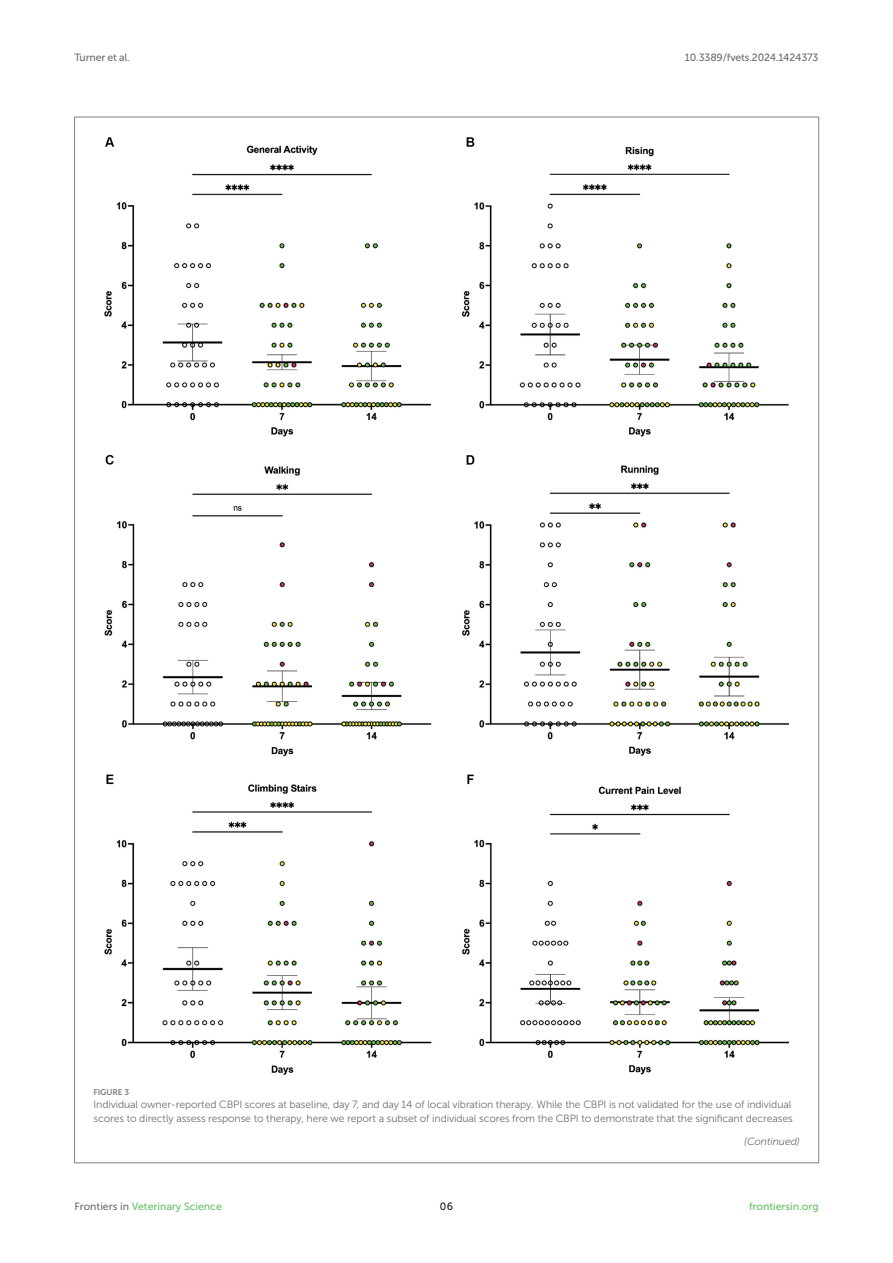
<style>
.page{position:relative;width:893px;height:1263px;background:#fff}
.page>*{position:absolute;margin:0;border:0;box-sizing:border-box;transform-origin:0 0}
.FIG_LEG{font:10.5px/13.5px "Museo Sans 300";letter-spacing:-.01em;color:#706f70}
.t1{font:10.5px "Museo Sans 500";color:#65c161}
.t2{font:10.5px "Museo Sans 500";letter-spacing:-.015em;color:#706f70}
.FIG_Continued{font:italic 10.5px "Museo Sans 300";letter-spacing:-.01em;color:#706f70}
.t3{font:10.5px "Museo Sans 500";color:#1b1c1b}
.FIG_HD{font:8.25px "Museo Sans 700";letter-spacing:-.01em;color:#7e7f7f}
.s1{color:#706f70}
</style>
<div class="page">
<img style="left:104px;top:137px;width:685px;height:938px">
<p class="t2" style="left:74px;top:51px;width:57px">Turner et al.</p>
<p class="t2" style="left:685px;top:51px;width:135px">10.3389/fvets.2024.1424373</p>
<p class="FIG_HD" style="left:94px;top:1087px;width:37px">FIGURE 3</p>
<p class="FIG_LEG" style="left:94px;top:1098px;width:701px">Individual owner-reported CBPI scores at baseline, day 7, and day 14 of local vibration therapy. While the CBPI is not validated for the use of individual scores to directly assess response to therapy, here we report a subset of individual scores from the CBPI to demonstrate that the significant decreases</p>
<p class="FIG_Continued" style="left:744px;top:1135px;width:57px">(Continued)</p>
<p class="t1" style="left:74px;top:1200px;width:149px"><span class="s1">Frontiers in</span> Veterinary Science</p>
<p class="t3" style="left:440px;top:1200px;width:15px">06</p>
<p class="t1" style="left:749px;top:1200px;width:71px">frontiersin.org</p>
</div>
